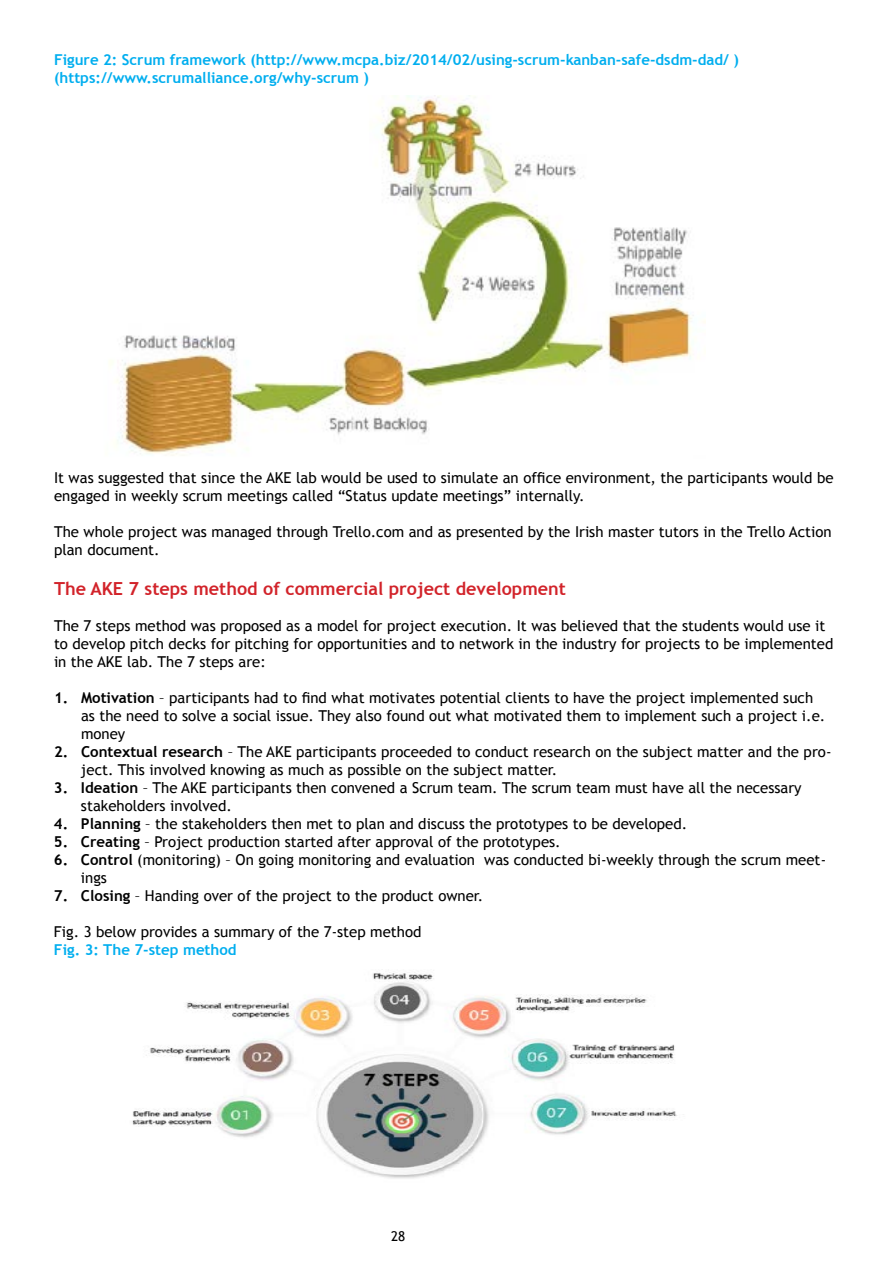
<style>
.page{position:relative;width:893px;height:1263px;background:#fff}
.page>*{position:absolute;margin:0;border:0;box-sizing:border-box;transform-origin:0 0}
.t1{font:700 18px "Trebuchet MS";color:#d2232a}
.t2{font:15px/18px "Trebuchet MS";color:#000}
.t3{font:700 15px/18px "Trebuchet MS";color:#00aeef}
.t4{font:13.5px "Trebuchet MS";color:#000}
.s1{font-weight:700}
</style>
<div class="page">
<img style="left:109px;top:96px;width:596px;height:360px">
<img style="left:132px;top:972px;width:545px;height:207px">
<p class="t3" style="left:54px;top:51px;width:687px">Figure 2: Scrum framework (http://www.mcpa.biz/2014/02/using-scrum-kanban-safe-dsdm-dad/ ) (https://www.scrumalliance.org/why-scrum )</p>
<p class="t2" style="left:54px;top:469px;width:781px">It was suggested that since the AKE lab would be used to simulate an office environment, the participants would be engaged in weekly scrum meetings called “Status update meetings” internally.</p>
<p class="t2" style="left:54px;top:523px;width:779px">The whole project was managed through Trello.com and as presented by the Irish master tutors in the Trello Action plan document.</p>
<p class="t1" style="left:54px;top:577px;width:513px">The AKE 7 steps method of commercial project development</p>
<p class="t2" style="left:54px;top:617px;width:781px">The 7 steps method was proposed as a model for project execution. It was believed that the students would use it to develop pitch decks for pitching for opportunities and to network in the industry for projects to be implemented in the AKE lab. The 7 steps are:</p>
<p class="t2" style="left:81px;top:689px;width:746px;text-indent:-27px"><span class="s1">1. Motivation</span> – participants had to find what motivates potential clients to have the project implemented such as the need to solve a social issue. They also found out what motivated them to implement such a project i.e. money</p>
<p class="t2" style="left:81px;top:743px;width:752px;text-indent:-27px"><span class="s1">2. Contextual research</span> – The AKE participants proceeded to conduct research on the subject matter and the pro&shy;ject. This involved knowing as much as possible on the subject matter.</p>
<p class="t2" style="left:81px;top:779px;width:722px;text-indent:-27px"><span class="s1">3. Ideation</span> – The AKE participants then convened a Scrum team. The scrum team must have all the necessary stakeholders involved.</p>
<p class="t2" style="left:54px;top:815px;width:635px"><span class="s1">4. Planning</span> – the stakeholders then met to plan and discuss the prototypes to be developed.</p>
<p class="t2" style="left:54px;top:833px;width:508px"><span class="s1">5. Creating</span> – Project production started after approval of the prototypes.</p>
<p class="t2" style="left:81px;top:851px;width:747px;text-indent:-27px"><span class="s1">6. Control</span> (monitoring) – On going monitoring and evaluation was conducted bi-weekly through the scrum meet&shy;ings</p>
<p class="t2" style="left:54px;top:887px;width:431px"><span class="s1">7. Closing</span> – Handing over of the project to the product owner.</p>
<p class="t2" style="left:54px;top:923px;width:369px">Fig. 3 below provides a summary of the 7-step method</p>
<p class="t3" style="left:54px;top:940px;width:184px">Fig. 3: The 7-step method</p>
<p class="t4" style="left:391px;top:1228px;width:16px">28</p>
</div>
